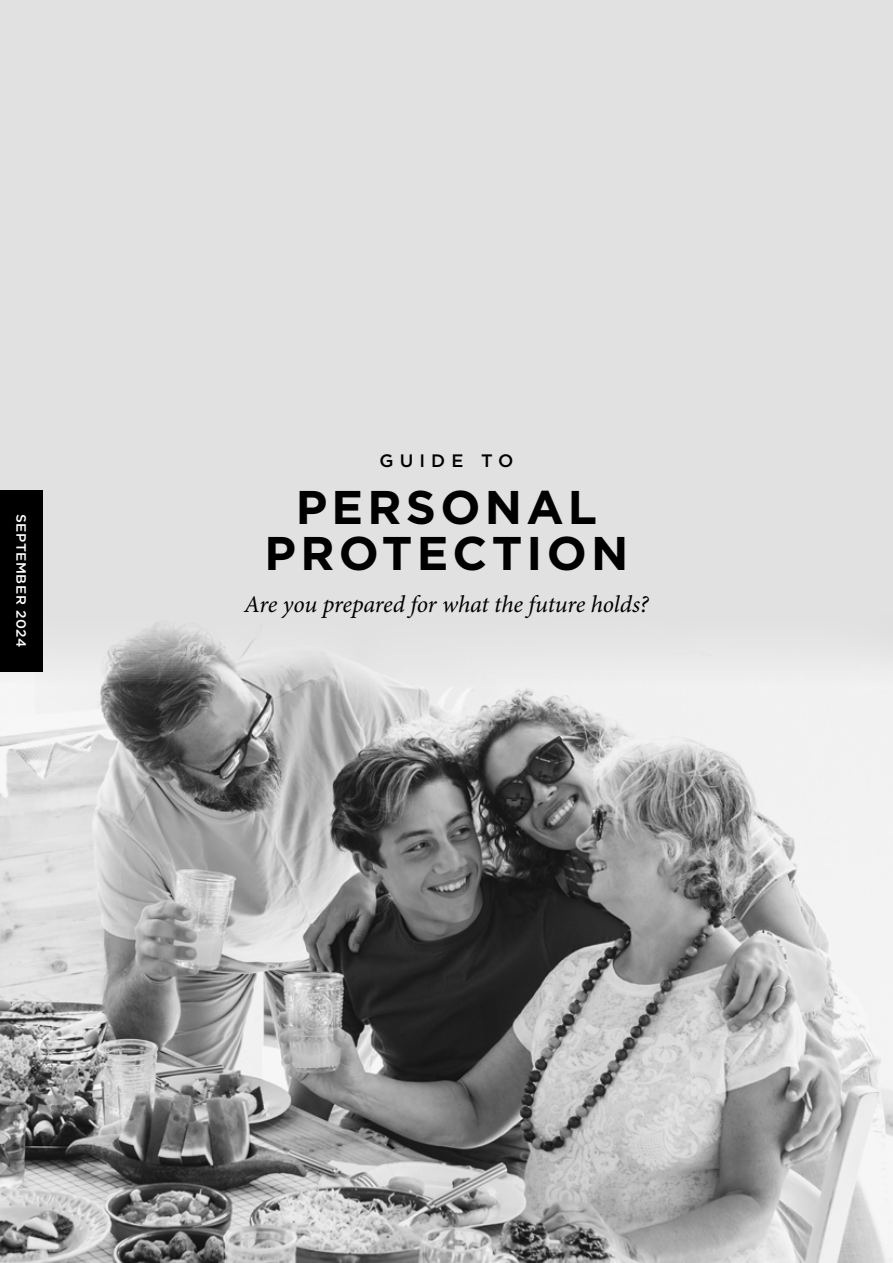
<style>
.page{position:relative;width:893px;height:1263px;background:#fff}
.page>*{position:absolute;margin:0;border:0;box-sizing:border-box;transform-origin:0 0}
.t1{font:700 47.25px/46.3px "Gotham HTF";letter-spacing:.09em;color:#000;text-align:center}
.t2{font:italic 24px "Minion Pro";letter-spacing:-.01em;color:#000}
.t3{font:500 18px "Gotham HTF";letter-spacing:.34em;color:#000}
.t4{font:500 13.5px "Gotham HTF";letter-spacing:.04em;color:#fff}
</style>
<div class="page">
<div style="left:0;top:0;width:893px;height:964px;background:#e1e1e1"></div>
<img style="left:0;top:623px;width:893px;height:640px">
<div style="left:0;top:490px;width:43px;height:181px;background:#000"></div>
<p class="t4" style="left:29px;top:514px;width:135px;rotate:90deg">SEPTEMBER 2024</p>
<p class="t3" style="left:379px;top:450px;width:136px">GUIDE TO</p>
<h1 class="t1" style="left:265px;top:483px;width:365px">PERSONAL<br>PROTECTION</h1>
<p class="t2" style="left:244px;top:588px;width:406px">Are you prepared for what the future holds?</p>
</div>
